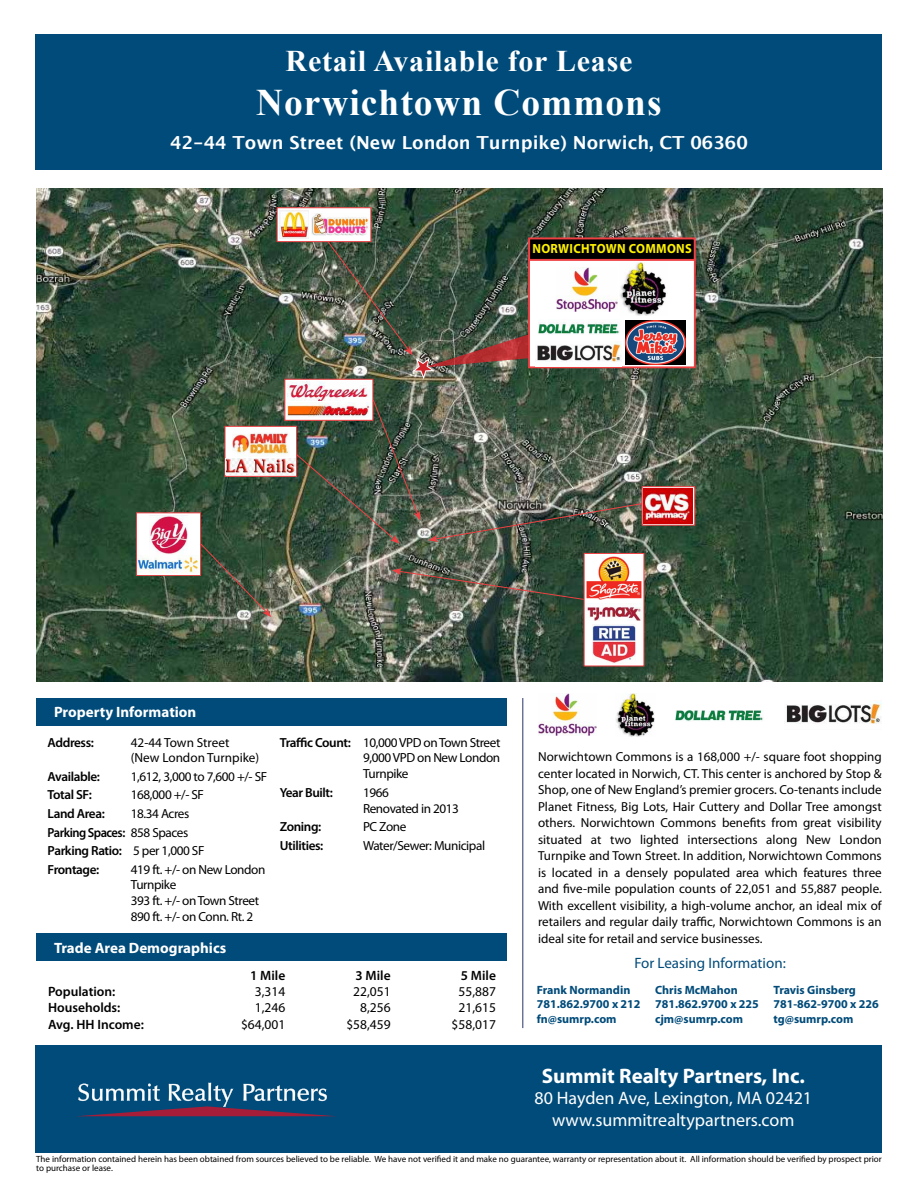
<style>
.page{position:relative;width:918px;height:1188px;background:#fff}
.page>*{position:absolute;margin:0;border:0;box-sizing:border-box;transform-origin:0 0}
.t1{font:700 37.5px "Times New Roman";letter-spacing:.025em;color:#fff}
.t2{font:700 30px "Times New Roman";letter-spacing:.025em;color:#fff}
.t3{font:700 21px "Myriad Pro";color:#fff}
.t4{font:18px/21.6px "Myriad Pro";color:#fff;text-align:center}
.t5{font:700 18px "Lucida Grande";color:#fff}
.t6{font:700 15px "Myriad Pro";color:#fff}
.t7{font:15px "Myriad Pro";color:#004b7a}
.t8{font:13.5px "Myriad Pro";color:#000}
.t9{font:600 13.5px "Myriad Pro";color:#000}
.t10{font:700 13.35px "Myriad Pro";letter-spacing:.025em;color:#fff200;scale:.93 1}
.t11{font:13.2px/15.9px "Myriad Pro";letter-spacing:-.03em;color:#000}
.t12{font:600 13.2px/18.6px "Myriad Pro";letter-spacing:-.03em;color:#000;scale:.95 1}
.t13{font:600 13.2px "Myriad Pro";letter-spacing:-.03em;color:#000}
.t14{font:13.2px/15.9px "Myriad Pro";color:#000}
.t15{font:13.05px/16.5px "Myriad Pro";color:#000;text-align:justify}
.t16{font:700 12px/14.4px "Myriad Pro";color:#004b7a}
.t17{font:9px/9px "Myriad Pro";color:#000}
.s1{font-weight:600}
.s2{font-weight:400}
</style>
<div class="page">
<div style="left:36px;top:35px;width:846px;height:135px;background:#004b7a"></div>
<div style="left:36px;top:1046px;width:846px;height:107px;background:#004b7a"></div>
<svg style="left:78px;top:1083px;width:255px;height:33px"></svg>
<img style="left:36px;top:189px;width:846px;height:493px">
<div style="left:36px;top:698px;width:471px;height:27px;background:#004b7a"></div>
<div style="left:36px;top:934px;width:471px;height:27px;background:#004b7a"></div>
<hr style="left:522px;top:698px;width:1px;height:330px;background:#27346c">
<div style="left:277px;top:207px;width:94px;height:35px;background:#fff;border:1px solid #ef4043"></div>
<img style="left:311px;top:213px;width:58px;height:23px">
<img style="left:279px;top:210px;width:30px;height:29px">
<div style="left:285px;top:379px;width:88px;height:42px;background:#fff;border:1px solid #ef4043"></div>
<img style="left:287px;top:405px;width:9px;height:11px">
<img style="left:287px;top:382px;width:82px;height:18px">
<div style="left:136px;top:512px;width:65px;height:64px;background:#fff;border:1px solid #ef4043"></div>
<img style="left:149px;top:515px;width:39px;height:39px">
<svg style="left:200px;top:543px;width:71px;height:74px;background:#465743"></svg>
<img style="left:138px;top:555px;width:61px;height:18px">
<div style="left:584px;top:553px;width:60px;height:113px;background:#fff"></div>
<img style="left:593px;top:625px;width:43px;height:38px">
<img style="left:586px;top:557px;width:56px;height:43px">
<img style="left:586px;top:604px;width:56px;height:17px">
<img style="left:392px;top:568px;width:193px;height:32px">
<svg style="left:642px;top:486px;width:53px;height:40px"></svg>
<img style="left:644px;top:489px;width:49px;height:34px">
<img style="left:428px;top:503px;width:215px;height:39px">
<div style="left:225px;top:426px;width:72px;height:51px;background:#fff;border:1px solid #ef4043"></div>
<img style="left:232px;top:433px;width:57px;height:23px">
<img style="left:226px;top:459px;width:70px;height:16px">
<img style="left:296px;top:399px;width:124px;height:145px">
<div style="left:528px;top:258px;width:168px;height:110px;background:#fff;border:2px solid #ef4043"></div>
<div style="left:529px;top:238px;width:166px;height:22px;background:#000"></div>
<div style="left:528px;top:237px;width:168px;height:24px;border:2px solid #ef4043"></div>
<img style="left:536px;top:341px;width:86px;height:26px">
<img style="left:539px;top:321px;width:81px;height:13px">
<img style="left:625px;top:321px;width:60px;height:43px">
<img style="left:620px;top:263px;width:46px;height:53px">
<img style="left:556px;top:268px;width:62px;height:43px">
<img style="left:784px;top:700px;width:98px;height:24px">
<img style="left:616px;top:693px;width:39px;height:43px">
<img style="left:538px;top:694px;width:59px;height:41px">
<img style="left:326px;top:240px;width:202px;height:140px">
<img style="left:675px;top:710px;width:88px;height:11px">
<h2 class="t2" style="left:286px;top:39px;width:348px">Retail Available for Lease</h2>
<h1 class="t1" style="left:256px;top:76px;width:407px">Norwichtown Commons</h1>
<h3 class="t5" style="left:170px;top:130px;width:579px">42-44 Town Street (New London Turnpike) Norwich, CT 06360</h3>
<p class="t10" style="left:533px;top:240px;width:173px">NORWICHTOWN COMMONS</p>
<p class="t6" style="left:54px;top:702px;width:144px">Property Information</p>
<p class="t13" style="left:48px;top:734px;width:48px">Address:</p>
<p class="t14" style="left:131px;top:734px;width:130px">42-44 Town Street (New London Turnpike)</p>
<p class="t13" style="left:48px;top:768px;width:54px">Available:</p>
<p class="t11" style="left:131px;top:768px;width:138px">1,612, 3,000 to 7,600 +/- SF</p>
<p class="t13" style="left:48px;top:787px;width:46px">Total SF:</p>
<p class="t11" style="left:131px;top:787px;width:75px">168,000 +/- SF</p>
<p class="t13" style="left:48px;top:805px;width:59px">Land Area:</p>
<p class="t11" style="left:363px;top:734px;width:139px;text-align:justify;text-indent:-83px"><span class="s1">Traffic Count:</span> 10,000 VPD on Town Street 9,000 VPD on New London Turnpike</p>
<p class="t13" style="left:280px;top:784px;width:54px">Year Built:</p>
<p class="t11" style="left:363px;top:784px;width:97px">1966<br>Renovated in 2013</p>
<p class="t13" style="left:280px;top:818px;width:43px">Zoning:</p>
<p class="t11" style="left:363px;top:819px;width:45px">PC Zone</p>
<p class="t13" style="left:280px;top:837px;width:45px">Utilities:</p>
<p class="t11" style="left:363px;top:837px;width:124px">Water/Sewer: Municipal</p>
<p class="t12" style="left:48px;top:804px;width:167px;text-indent:83px"><span class="s2">18.34 Acres<br></span>Parking Spaces: <span class="s2">858 Spaces<br></span>Parking Ratio: <span class="s2">5 per 1,000 SF<br></span>Frontage:</p>
<p class="t11" style="left:131px;top:861px;width:136px">419 ft. +/- on New London<br>Turnpike<br>393 ft. +/- on Town Street<br>890 ft. +/- on Conn. Rt. 2</p>
<p class="t6" style="left:54px;top:938px;width:174px">Trade Area Demographics</p>
<p class="t9" style="left:250px;top:967px;width:37px">1 Mile</p>
<p class="t9" style="left:355px;top:967px;width:37px">3 Mile</p>
<p class="t9" style="left:461px;top:967px;width:37px">5 Mile</p>
<p class="t9" style="left:48px;top:983px;width:69px">Population:</p>
<p class="t8" style="left:255px;top:983px;width:32px">3,314</p>
<p class="t8" style="left:353px;top:983px;width:39px">22,051</p>
<p class="t8" style="left:459px;top:983px;width:39px">55,887</p>
<p class="t9" style="left:48px;top:999px;width:74px">Households:</p>
<p class="t8" style="left:255px;top:1000px;width:32px">1,246</p>
<p class="t8" style="left:360px;top:1000px;width:32px">8,256</p>
<p class="t8" style="left:459px;top:1000px;width:39px">21,615</p>
<p class="t9" style="left:48px;top:1016px;width:97px">Avg. HH Income:</p>
<p class="t8" style="left:241px;top:1016px;width:46px">$64,001</p>
<p class="t8" style="left:346px;top:1016px;width:46px">$58,459</p>
<p class="t8" style="left:452px;top:1016px;width:46px">$58,017</p>
<p class="t15" style="left:538px;top:749px;width:345px">Norwichtown Commons is a 168,000 +/- square foot shopping center located in Norwich, CT. This center is anchored by Stop &amp; Shop, one of New England’s premier grocers. Co-tenants include Planet Fitness, Big Lots, Hair Cuttery and Dollar Tree amongst others. Norwichtown Commons benefits from great visibility situated at two lighted intersections along New London Turnpike and Town Street. In addition, Norwichtown Commons is located in a densely populated area which features three and five-mile population counts of 22,051 and 55,887 people.<br>With excellent visibility, a high-volume anchor, an ideal mix of retailers and regular daily traffic, Norwichtown Commons is an ideal site for retail and service businesses.</p>
<p class="t7" style="left:634px;top:954px;width:153px">For Leasing Information:</p>
<p class="t16" style="left:537px;top:982px;width:105px">Frank Normandin<br>781.862.9700 x 212 fn@sumrp.com</p>
<p class="t16" style="left:773px;top:982px;width:107px">Travis Ginsberg<br>781-862-9700 x 226 tg@sumrp.com</p>
<p class="t16" style="left:655px;top:982px;width:105px">Chris McMahon<br>781.862.9700 x 225 cjm@sumrp.com</p>
<h3 class="t3" style="left:542px;top:1062px;width:264px">Summit Realty Partners, Inc.</h3>
<h3 class="t4" style="left:535px;top:1087px;width:279px">80 Hayden Ave, Lexington, MA 02421 www.summitrealtypartners.com</h3>
<p class="t17" style="left:36px;top:1155px;width:847px">The information contained herein has been obtained from sources believed to be reliable. We have not verified it and make no guarantee, warranty or representation about it. All information should be verified by prospect prior to purchase or lease.</p>
</div>
